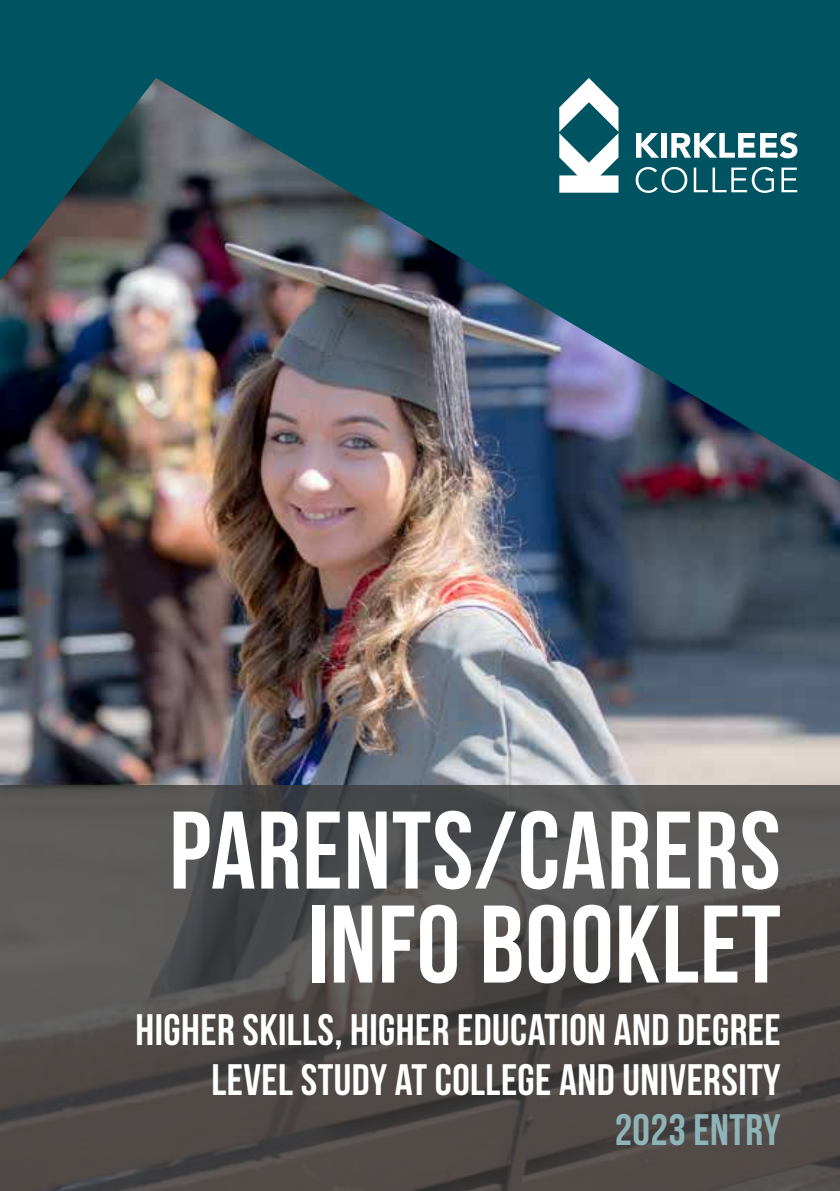
<style>
.page{position:relative;width:840px;height:1191px;background:#fff}
.page>*{position:absolute;margin:0;border:0;box-sizing:border-box;transform-origin:0 0}
.t1{font:700 110px/94px "Bebas Neue";letter-spacing:.01em;color:#fff;text-align:right}
.t2{font:700 44px/50px "Bebas Neue";letter-spacing:.01em;color:#fff;text-align:right}
.t3{font:44px "Bebas Neue";letter-spacing:.01em;color:#8fb4b8}
</style>
<div class="page">
<div style="left:0;top:0;width:839px;height:1191px;background:#005461"></div>
<img style="left:0;top:78px;width:839px;height:707px">
<svg style="left:0;top:785px;width:839px;height:406px"></svg>
<svg style="left:559px;top:78px;width:59px;height:97px"></svg>
<div style="left:559px;top:175px;width:59px;height:18px;background:#fff"></div>
<svg style="left:635px;top:133px;width:23px;height:25px"></svg>
<div style="left:660px;top:133px;width:6px;height:25px;background:#fff"></div>
<svg style="left:671px;top:132px;width:126px;height:26px"></svg>
<svg style="left:635px;top:167px;width:52px;height:26px"></svg>
<svg style="left:693px;top:167px;width:80px;height:26px"></svg>
<svg style="left:781px;top:167px;width:15px;height:25px"></svg>
<h1 class="t1" style="left:169px;top:802px;width:612px">PARENTS/CARERS<br>INFO BOOKLET</h1>
<p class="t2" style="left:135px;top:1003px;width:646px">HIGHER SKILLS, HIGHER EDUCATION AND DEGREE<br>LEVEL STUDY AT COLLEGE AND UNIVERSITY</p>
<p class="t3" style="left:614px;top:1106px;width:167px">2023 ENTRY</p>
</div>
